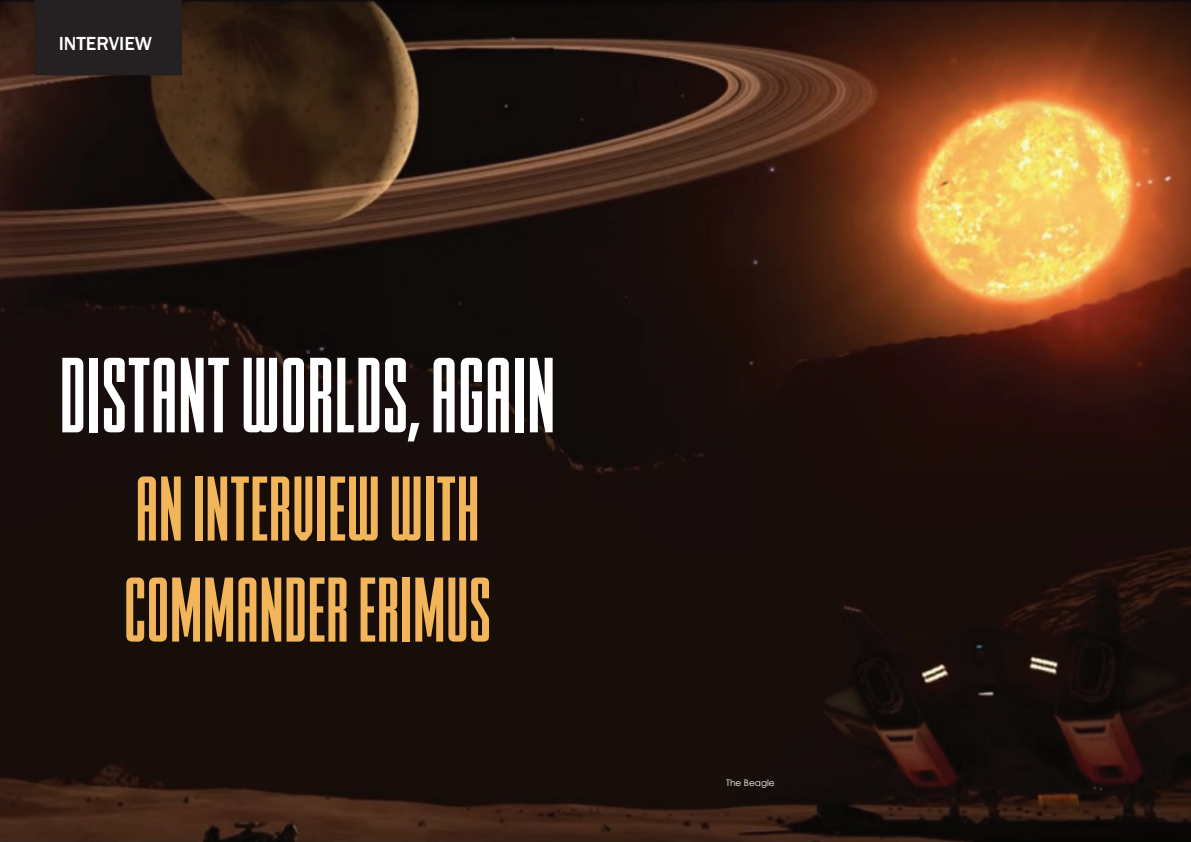
<style>
.page{position:relative;width:1191px;height:842px;background:#fff}
.page>*{position:absolute;margin:0;border:0;box-sizing:border-box;transform-origin:0 0}
.t1{font:102.4px "DELIRIUMNCV";color:#fff}
.t2{font:88px/101px "DELIRIUMNCV";color:#f2b55a}
.t3{font:500 19.5px "Franklin Gothic";color:#fff}
.t4{font:9px "Century Gothic";color:#fff}
</style>
<div class="page">
<img style="left:0;top:0;width:1191px;height:842px">
<div style="left:35px;top:0;width:147px;height:75px;background:#252021"></div>
<p class="t3" style="left:59px;top:31px;width:95px">INTERVIEW</p>
<p class="t1" style="left:59px;top:336px;width:498px">DISTANT WORLDS, AGAIN</p>
<p class="t2" style="left:124px;top:458px;width:369px">AN INTERVIEW WITH<br>COMMANDER ERIMUS</p>
<p class="t4" style="left:726px;top:776px;width:50px">The Beagle</p>
</div>
